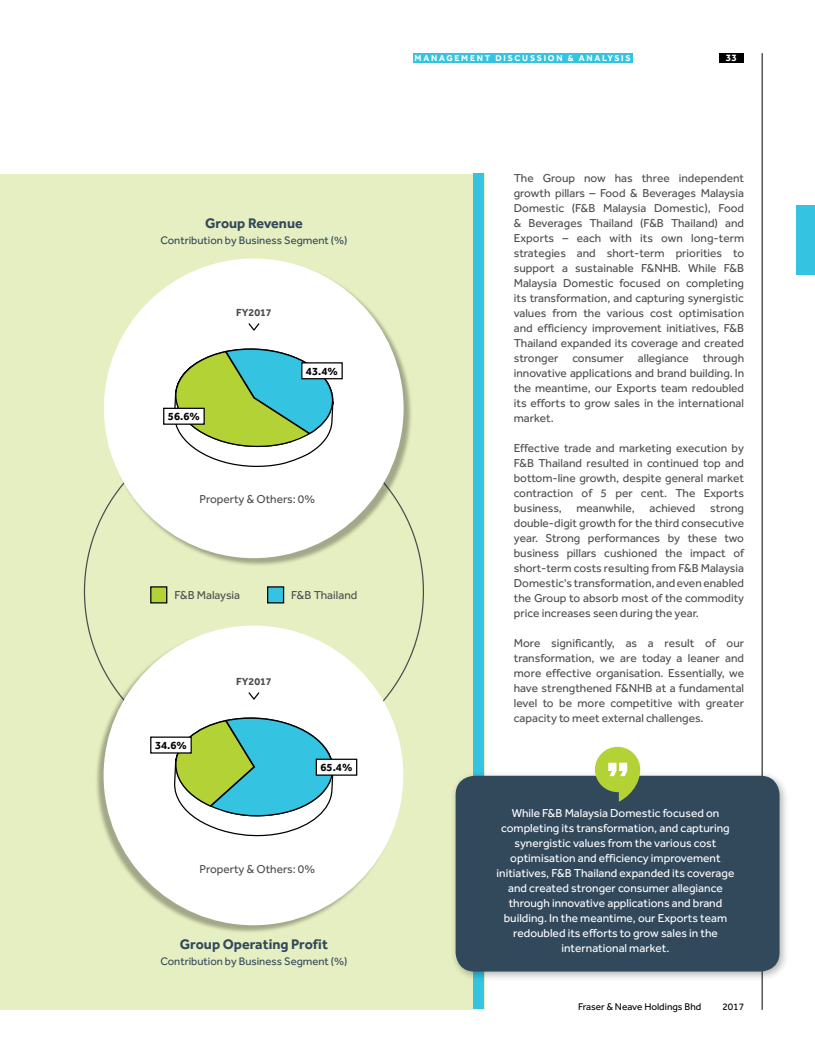
<style>
.page{position:relative;width:815px;height:1063px;background:#fff}
.page>*{position:absolute;margin:0;border:0;box-sizing:border-box;transform-origin:0 0}
.t1{font:700 14.38px "Effra";color:#32495c}
.t2{font:11.88px/15px "Effra";color:#4d4d4f;text-align:justify}
.t3{font:11.88px/15px "Effra";color:#fff;text-align:center}
.t4{font:11.25px "Effra";color:#32495c}
.t5{font:700 11.25px "Effra";color:#000}
.t6{font:700 10.62px "Effra";color:#4d4d4f}
.t7{font:10px "Effra";color:#000}
.t8{font:700 10px "Effra";color:#fff}
.t9{font:700 8.75px "Effra";letter-spacing:.2em;color:#fff}
</style>
<div class="page">
<hr style="left:762px;top:53px;width:1px;height:957px;background:#000">
<div style="left:796px;top:206px;width:19px;height:69px;background:#34c3e0"></div>
<div style="left:719px;top:53px;width:25px;height:9px;background:#000"></div>
<div style="left:0;top:174px;width:484px;height:836px;background:#e6efc1"></div>
<div style="left:413px;top:53px;width:219px;height:10px;background:#34c3e0"></div>
<div style="left:474px;top:174px;width:10px;height:835px;background:#34c3e0"></div>
<div style="left:105px;top:260px;width:307px;height:307px;background:#000;opacity:.3"></div>
<div style="left:104px;top:259px;width:300px;height:299px;background:#fff;border-radius:50%"></div>
<div style="left:95px;top:627px;width:307px;height:307px;background:#000;opacity:.3"></div>
<div style="left:104px;top:626px;width:299px;height:299px;background:#fff;border-radius:50%"></div>
<div style="left:268px;top:587px;width:16px;height:16px;background:#34c3e0"></div>
<div style="left:267px;top:586px;width:17px;height:17px;border:1px solid #000"></div>
<div style="left:151px;top:587px;width:16px;height:16px;background:#b3d235"></div>
<div style="left:150px;top:586px;width:17px;height:17px;border:1px solid #000"></div>
<div style="left:451px;top:771px;width:338px;height:211px;background:#000;opacity:.3"></div>
<div style="left:456px;top:776px;width:324px;height:196px;background:#32495c;border-radius:19px"></div>
<svg style="left:595px;top:747px;width:45px;height:55px"></svg>
<svg style="left:173px;top:348px;width:167px;height:119px"></svg>
<div style="left:164px;top:408px;width:40px;height:16px;background:#fff"></div>
<div style="left:163px;top:408px;width:42px;height:17px;border:1px solid #000"></div>
<div style="left:302px;top:363px;width:40px;height:16px;background:#fff"></div>
<div style="left:301px;top:362px;width:42px;height:17px;border:1px solid #000"></div>
<svg style="left:248px;top:323px;width:12px;height:8px"></svg>
<svg style="left:172px;top:717px;width:173px;height:120px"></svg>
<div style="left:151px;top:737px;width:40px;height:16px;background:#fff"></div>
<div style="left:150px;top:737px;width:42px;height:17px;border:1px solid #000"></div>
<div style="left:316px;top:759px;width:41px;height:16px;background:#fff"></div>
<div style="left:316px;top:759px;width:41px;height:17px;border:1px solid #000"></div>
<svg style="left:248px;top:692px;width:12px;height:8px"></svg>
<p class="t1" style="left:205px;top:215px;width:99px">Group Revenue</p>
<p class="t4" style="left:160px;top:234px;width:189px">Contribution by Business Segment (%)</p>
<p class="t5" style="left:168px;top:409px;width:34px">56.6%</p>
<p class="t6" style="left:236px;top:306px;width:37px">FY2017</p>
<p class="t5" style="left:306px;top:364px;width:34px">43.4%</p>
<p class="t2" style="left:200px;top:492px;width:117px">Property &amp; Others: 0%</p>
<p class="t2" style="left:174px;top:587px;width:67px">F&amp;B Malaysia</p>
<p class="t2" style="left:291px;top:587px;width:68px">F&amp;B Thailand</p>
<p class="t5" style="left:155px;top:738px;width:34px">34.6%</p>
<p class="t6" style="left:236px;top:675px;width:37px">FY2017</p>
<p class="t5" style="left:321px;top:760px;width:34px">65.4%</p>
<p class="t2" style="left:200px;top:861px;width:117px">Property &amp; Others: 0%</p>
<p class="t1" style="left:180px;top:935px;width:150px">Group Operating Profit</p>
<p class="t4" style="left:160px;top:955px;width:189px">Contribution by Business Segment (%)</p>
<p class="t9" style="left:415px;top:53px;width:218px">MANAGEMENT DISCUSSION &amp; ANALYSIS</p>
<p class="t8" style="left:726px;top:52px;width:12px">33</p>
<p class="t2" style="left:514px;top:170px;width:232px">The Group now has three independent growth pillars – Food &amp; Beverages Malaysia Domestic (F&amp;B Malaysia Domestic), Food &amp; Beverages Thailand (F&amp;B Thailand) and Exports – each with its own long-term strategies and short-term priorities to support a sustainable F&amp;NHB. While F&amp;B Malaysia Domestic focused on completing its transformation, and capturing synergistic values from the various cost optimisation and efficiency improvement initiatives, F&amp;B Thailand expanded its coverage and created stronger consumer allegiance through innovative applications and brand building. In the meantime, our Exports team redoubled its efforts to grow sales in the international market.</p>
<p class="t2" style="left:514px;top:440px;width:232px">Effective trade and marketing execution by F&amp;B Thailand resulted in continued top and bottom-line growth, despite general market contraction of 5 per cent. The Exports business, meanwhile, achieved strong double-digit growth for the third consecutive year. Strong performances by these two business pillars cushioned the impact of short-term costs resulting from F&amp;B Malaysia Domestic's transformation, and even enabled the Group to absorb most of the commodity price increases seen during the year.</p>
<p class="t2" style="left:514px;top:635px;width:232px">More significantly, as a result of our transformation, we are today a leaner and more effective organisation. Essentially, we have strengthened F&amp;NHB at a fundamental level to be more competitive with greater capacity to meet external challenges.</p>
<p class="t3" style="left:497px;top:806px;width:239px">While F&amp;B Malaysia Domestic focused on completing its transformation, and capturing synergistic values from the various cost optimisation and efficiency improvement initiatives, F&amp;B Thailand expanded its coverage and created stronger consumer allegiance through innovative applications and brand building. In the meantime, our Exports team redoubled its efforts to grow sales in the international market.</p>
<p class="t7" style="left:578px;top:1001px;width:125px">Fraser &amp; Neave Holdings Bhd</p>
<p class="t7" style="left:722px;top:1001px;width:23px">2017</p>
</div>
